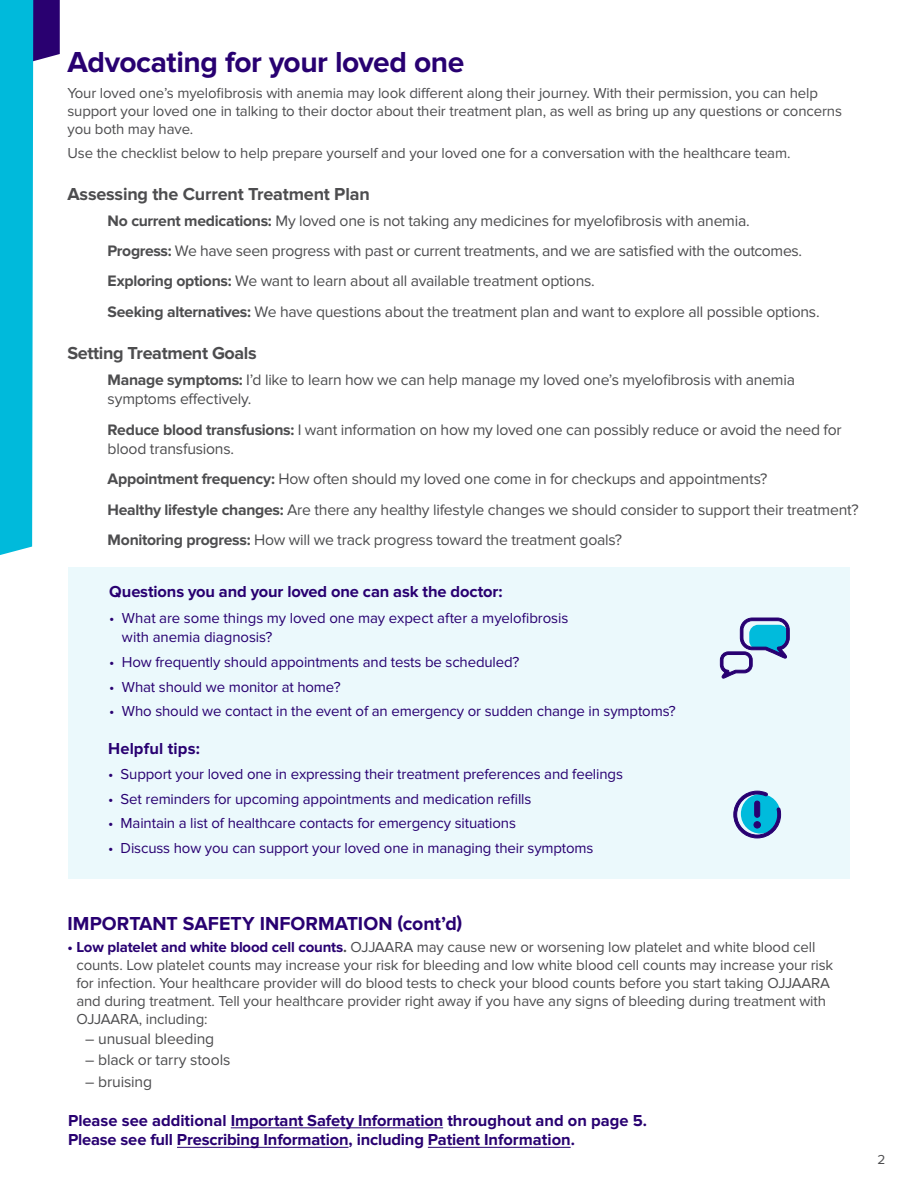
<style>
.page{position:relative;width:918px;height:1188px;background:#fff}
.page>*{position:absolute;margin:0;border:0;box-sizing:border-box;transform-origin:0 0}
.t1{font:700 30px "Proxima Nova";letter-spacing:-.015em;color:#280071}
.t2{font:700 19.5px "Proxima Nova";color:#280071}
.t3{font:700 18px "Proxima Nova";letter-spacing:-.01em;color:#4d4d4f}
.t4{font:700 16.5px/19.5px "Proxima Nova";letter-spacing:-.01em;color:#280071}
.t5{font:700 16.5px "Proxima Nova";letter-spacing:.01em;color:#280071}
.t6{font:15.75px/30.3px "Proxima Nova";letter-spacing:-.015em;color:#4d4d4f}
.t7{font:15px/18px "Proxima Nova";letter-spacing:-.01em;color:#4d4d4f}
.t8{font:15px/19.5px "Proxima Nova";letter-spacing:-.01em;color:#280071}
.t9{font:13.5px "Proxima Nova";color:#4d4d4f}
.s1{font-weight:700}
.s2{font-weight:700;color:#280071}
</style>
<div class="page">
<svg style="left:0;top:0;width:60px;height:555px"></svg>
<hr style="left:231px;top:1127px;width:212px;height:1px;background:#280071">
<hr style="left:177px;top:1147px;width:172px;height:1px;background:#280071">
<hr style="left:428px;top:1147px;width:143px;height:1px;background:#280071">
<div style="left:68px;top:567px;width:782px;height:311px;background:#ebf9fc"></div>
<svg style="left:720px;top:618px;width:70px;height:60px"></svg>
<svg style="left:734px;top:791px;width:47px;height:47px"></svg>
<div style="left:754px;top:822px;width:7px;height:6px;border:1px solid #280071;border-radius:50%"></div>
<div style="left:755px;top:801px;width:5px;height:16px;background:#280071;border-radius:2px"></div>
<div style="left:755px;top:801px;width:5px;height:16px;border:1px solid #280071;border-radius:2px"></div>
<h1 class="t1" style="left:68px;top:45px;width:398px">Advocating for your loved one</h1>
<p class="t7" style="left:68px;top:85px;width:776px">Your loved one’s myelofibrosis with anemia may look different along their journey. With their permission, you can help support your loved one in talking to their doctor about their treatment plan, as well as bring up any questions or concerns you both may have.</p>
<p class="t7" style="left:68px;top:144px;width:725px">Use the checklist below to help prepare yourself and your loved one for a conversation with the healthcare team.</p>
<p class="t3" style="left:68px;top:183px;width:304px">Assessing the Current Treatment Plan</p>
<p class="t6" style="left:108px;top:206px;width:714px"><span class="s1">No current medications:</span> My loved one is not taking any medicines for myelofibrosis with anemia.<br><span class="s1">Progress:</span> We have seen progress with past or current treatments, and we are satisfied with the outcomes.<br><span class="s1">Exploring options:</span> We want to learn about all available treatment options.<br><span class="s1">Seeking alternatives:</span> We have questions about the treatment plan and want to explore all possible options.</p>
<p class="t3" style="left:68px;top:342px;width:191px">Setting Treatment Goals</p>
<p class="t6" style="left:108px;top:370px;width:689px;line-height:19.5px"><span class="s1">Manage symptoms:</span> I’d like to learn how we can help manage my loved one’s myelofibrosis with anemia symptoms effectively.</p>
<p class="t6" style="left:108px;top:420px;width:736px;line-height:19.5px"><span class="s1">Reduce blood transfusions:</span> I want information on how my loved one can possibly reduce or avoid the need for blood transfusions.</p>
<p class="t6" style="left:107px;top:464px;width:753px"><span class="s1">Appointment frequency:</span> How often should my loved one come in for checkups and appointments?<br><span class="s1">Healthy lifestyle changes:</span> Are there any healthy lifestyle changes we should consider to support their treatment?<br><span class="s1">Monitoring progress:</span> How will we track progress toward the treatment goals?</p>
<p class="t4" style="left:109px;top:582px;width:395px">Questions you and your loved one can ask the doctor:</p>
<p class="t8" style="left:122px;top:608px;width:448px;text-indent:-13px">• What are some things my loved one may expect after a myelofibrosis with anemia diagnosis?</p>
<p class="t8" style="left:109px;top:652px;width:412px">• How frequently should appointments and tests be scheduled?</p>
<p class="t8" style="left:109px;top:677px;width:233px">• What should we monitor at home?</p>
<p class="t8" style="left:109px;top:702px;width:568px">• Who should we contact in the event of an emergency or sudden change in symptoms?</p>
<p class="t5" style="left:108px;top:739px;width:93px">Helpful tips:</p>
<p class="t8" style="left:108px;top:764px;width:516px">• Support your loved one in expressing their treatment preferences and feelings</p>
<p class="t8" style="left:108px;top:789px;width:425px">• Set reminders for upcoming appointments and medication refills</p>
<p class="t8" style="left:108px;top:814px;width:409px">• Maintain a list of healthcare contacts for emergency situations</p>
<p class="t8" style="left:108px;top:839px;width:487px">• Discuss how you can support your loved one in managing their symptoms</p>
<p class="t2" style="left:68px;top:913px;width:396px">IMPORTANT SAFETY INFORMATION (cont’d)</p>
<p class="t7" style="left:76px;top:938px;width:758px;text-indent:-9px"><span class="s2">• Low platelet and white blood cell counts</span><span class="s1">.</span> OJJAARA may cause new or worsening low platelet and white blood cell counts. Low platelet counts may increase your risk for bleeding and low white blood cell counts may increase your risk for infection. Your healthcare provider will do blood tests to check your blood counts before you start taking OJJAARA and during treatment. Tell your healthcare provider right away if you have any signs of bleeding during treatment with OJJAARA, including:</p>
<p class="t6" style="left:85px;top:1024px;width:131px">– unusual bleeding</p>
<p class="t6" style="left:85px;top:1045px;width:147px">– black or tarry stools</p>
<p class="t6" style="left:85px;top:1067px;width:68px">– bruising</p>
<p class="t4" style="left:68px;top:1111px;width:580px">Please see additional Important Safety Information throughout and on page 5.<br>Please see full Prescribing Information, including Patient Information.</p>
<p class="t9" style="left:878px;top:1152px;width:9px">2</p>
</div>
